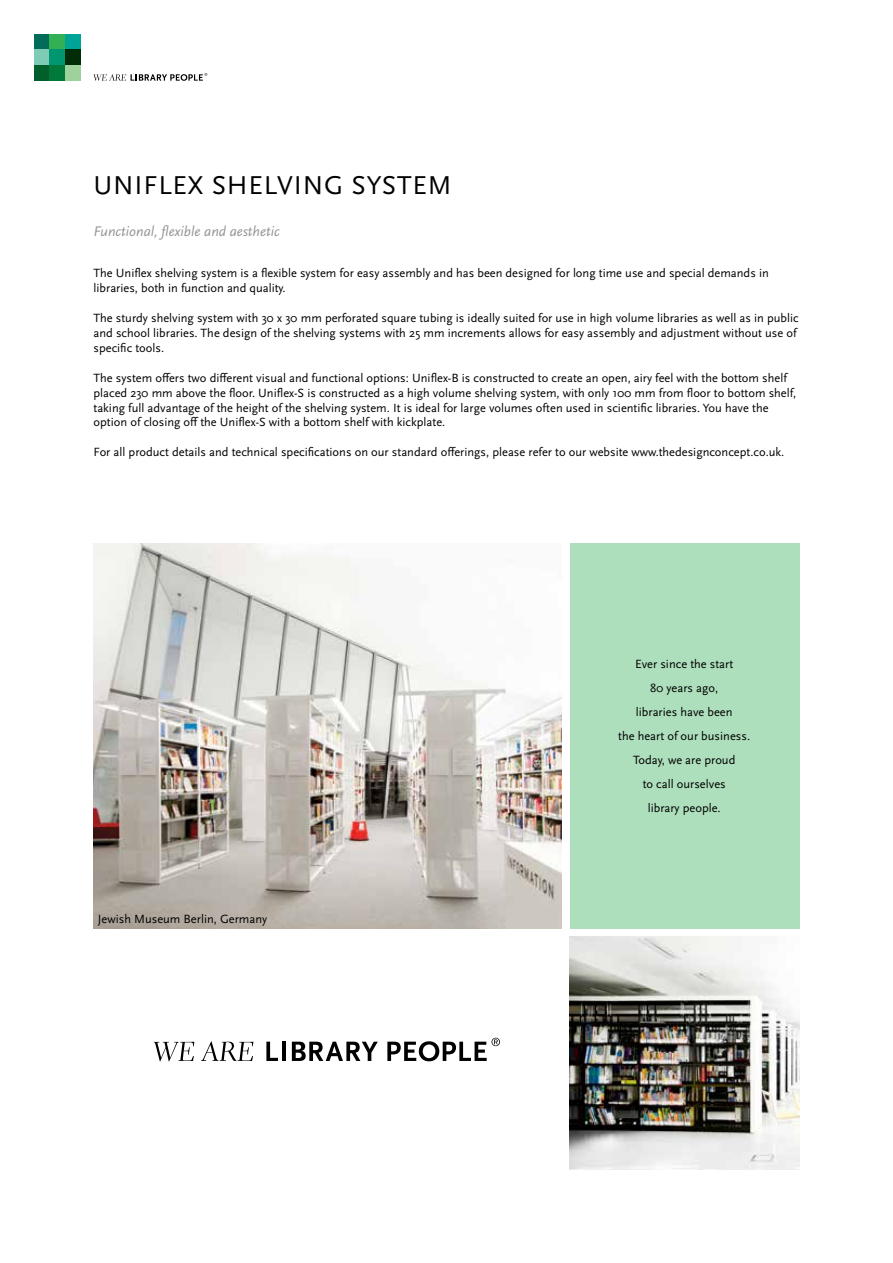
<style>
.page{position:relative;width:893px;height:1263px;background:#fff}
.page>*{position:absolute;margin:0;border:0;box-sizing:border-box;transform-origin:0 0}
.t1{font:27px "Scala Sans OT";letter-spacing:.03em;color:#000}
.t2{font:italic 14.55px "Scala Sans OT";color:#939598}
.t3{font:12.45px/15px "Scala Sans OT";color:#000}
</style>
<div class="page">
<svg style="left:94px;top:73px;width:113px;height:8px"></svg>
<svg style="left:154px;top:1042px;width:40px;height:19px"></svg>
<svg style="left:201px;top:1041px;width:52px;height:20px"></svg>
<svg style="left:266px;top:1042px;width:12px;height:19px"></svg>
<hr style="left:282px;top:1042px;width:4px;height:19px;background:#000">
<svg style="left:292px;top:1042px;width:86px;height:19px"></svg>
<svg style="left:387px;top:1038px;width:113px;height:23px"></svg>
<img style="left:570px;top:937px;width:229px;height:232px">
<div style="left:34px;top:34px;width:16px;height:16px;background:#006c59"></div>
<div style="left:34px;top:50px;width:16px;height:15px;background:#7ecbb6"></div>
<div style="left:34px;top:65px;width:16px;height:16px;background:#005f2a"></div>
<div style="left:50px;top:34px;width:15px;height:16px;background:#33b056"></div>
<div style="left:50px;top:50px;width:15px;height:15px;background:#00966f"></div>
<div style="left:50px;top:65px;width:15px;height:16px;background:#00793a"></div>
<div style="left:65px;top:34px;width:16px;height:16px;background:#00a496"></div>
<div style="left:65px;top:50px;width:16px;height:15px;background:#002c07"></div>
<div style="left:65px;top:65px;width:16px;height:16px;background:#9dd29c"></div>
<div style="left:570px;top:543px;width:229px;height:385px;background:#aedfbc"></div>
<img style="left:94px;top:543px;width:467px;height:385px">
<h1 class="t1" style="left:94px;top:171px;width:360px">UNIFLEX SHELVING SYSTEM</h1>
<p class="t2" style="left:94px;top:224px;width:188px">Functional, flexible and aesthetic</p>
<p class="t3" style="left:94px;top:266px;width:677px">The Uniflex shelving system is a flexible system for easy assembly and has been designed for long time use and special demands in libraries, both in function and quality.</p>
<p class="t3" style="left:94px;top:311px;width:707px">The sturdy shelving system with 30 x 30 mm perforated square tubing is ideally suited for use in high volume libraries as well as in public and school libraries. The design of the shelving systems with 25 mm increments allows for easy assembly and adjustment without use of specific tools.</p>
<p class="t3" style="left:94px;top:370px;width:704px">The system offers two different visual and functional options: Uniflex-B is constructed to create an open, airy feel with the bottom shelf placed 230 mm above the floor. Uniflex-S is constructed as a high volume shelving system, with only 100 mm from floor to bottom shelf, taking full advantage of the height of the shelving system. It is ideal for large volumes often used in scientific libraries. You have the option of closing off the Uniflex-S with a bottom shelf with kickplate.</p>
<p class="t3" style="left:94px;top:445px;width:692px">For all product details and technical specifications on our standard offerings, please refer to our website www.thedesignconcept.co.uk.</p>
<p class="t3" style="left:98px;top:911px;width:171px">Jewish Museum Berlin, Germany</p>
<p class="t3" style="left:618px;top:652px;width:133px;line-height:24px;text-align:center">Ever since the start<br>80 years ago,<br>libraries have been<br>the heart of our business.<br>Today, we are proud<br>to call ourselves<br>library people.</p>
</div>
